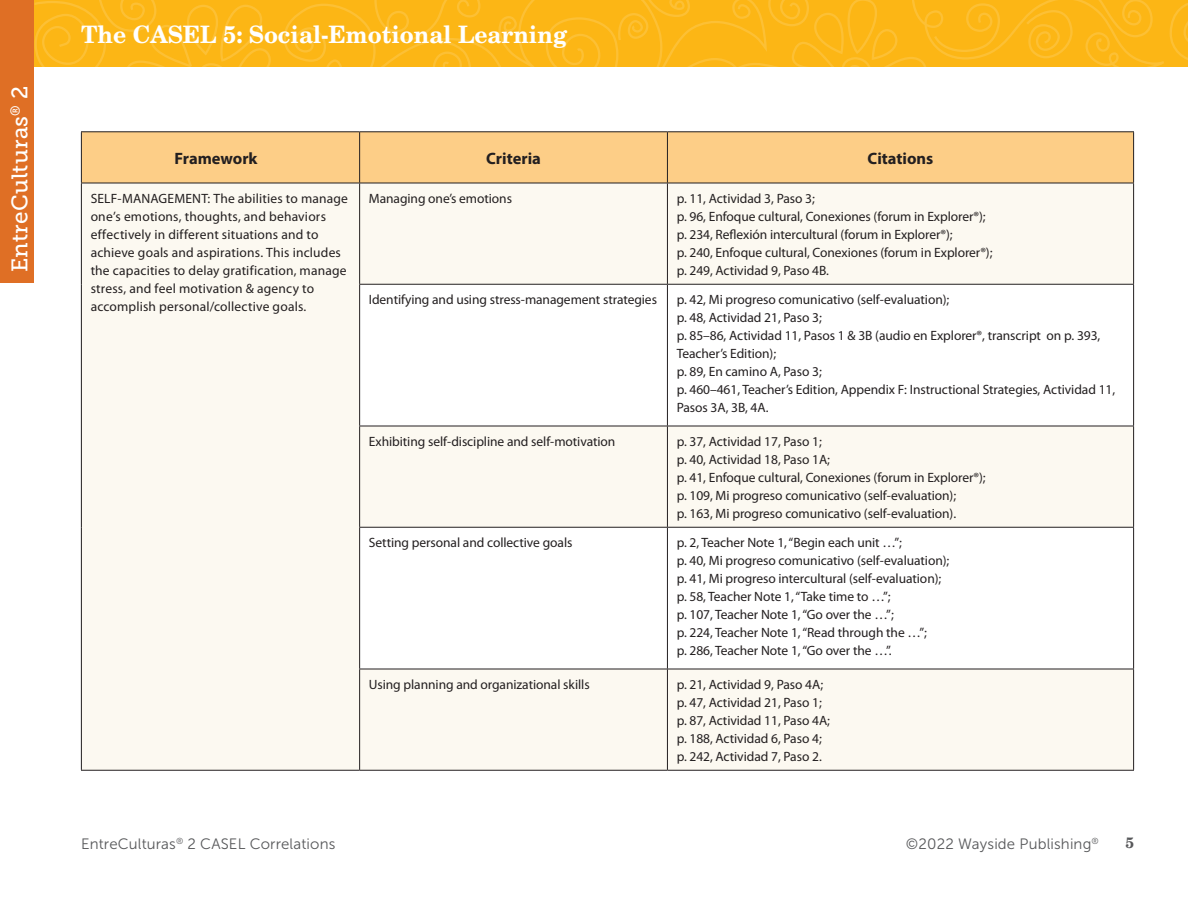
<style>
.page{position:relative;width:1188px;height:918px;background:#fff}
.page>*{position:absolute;margin:0;border:0;box-sizing:border-box;transform-origin:0 0}
.t1{font:700 24px "New Century Schlbk LT Std";color:#fff;scale:.95 1}
.t2{font:22.5px "Museo Slab 500";letter-spacing:.01em;color:#fff}
.t3{font:700 16.5px "Myriad Pro";color:#231f20}
.t4{font:15px "Museo Sans 300";letter-spacing:.01em;color:#57585a}
.t5{font:700 15px "New Century Schlbk LT Std";color:#57585a}
.t6{font:13.5px/18px "Myriad Pro";letter-spacing:-.005em;color:#231f20}
.t7{font:13.5px/18px "Myriad Pro";letter-spacing:.015em;color:#231f20}
.t8{font:8.7px "Museo Sans 300";color:#57585a}
</style>
<div class="page">
<svg style="left:34px;top:0;width:237px;height:67px;background:#fcb719"></svg>
<svg style="left:284px;top:0;width:904px;height:67px;background:#fcb719"></svg>
<div style="left:0;top:0;width:34px;height:283px;background:#df6f25"></div>
<div style="left:82px;top:132px;width:1051px;height:51px;background:#fdce87"></div>
<div style="left:82px;top:184px;width:1051px;height:586px;background:#fcf9f1"></div>
<svg style="left:360px;top:285px;width:773px;height:384px"></svg>
<hr style="left:81px;top:132px;width:1px;height:51px;background:#231f20">
<hr style="left:81px;top:183px;width:1px;height:101px;background:#231f20">
<hr style="left:81px;top:284px;width:1px;height:142px;background:#231f20">
<hr style="left:81px;top:426px;width:1px;height:101px;background:#231f20">
<hr style="left:81px;top:527px;width:1px;height:142px;background:#231f20">
<hr style="left:81px;top:669px;width:1px;height:101px;background:#231f20">
<hr style="left:359px;top:284px;width:308px;height:1px;background:#231f20">
<hr style="left:667px;top:284px;width:467px;height:1px;background:#231f20">
<hr style="left:359px;top:426px;width:308px;height:1px;background:#231f20">
<hr style="left:667px;top:426px;width:467px;height:1px;background:#231f20">
<hr style="left:359px;top:527px;width:308px;height:1px;background:#231f20">
<hr style="left:667px;top:527px;width:467px;height:1px;background:#231f20">
<hr style="left:359px;top:669px;width:308px;height:1px;background:#231f20">
<hr style="left:667px;top:669px;width:467px;height:1px;background:#231f20">
<hr style="left:81px;top:770px;width:279px;height:1px;background:#231f20">
<hr style="left:360px;top:770px;width:307px;height:1px;background:#231f20">
<hr style="left:667px;top:770px;width:467px;height:1px;background:#231f20">
<hr style="left:359px;top:132px;width:1px;height:51px;background:#231f20">
<hr style="left:359px;top:183px;width:1px;height:101px;background:#231f20">
<hr style="left:359px;top:285px;width:1px;height:141px;background:#231f20">
<hr style="left:359px;top:426px;width:1px;height:101px;background:#231f20">
<hr style="left:359px;top:528px;width:1px;height:141px;background:#231f20">
<hr style="left:359px;top:669px;width:1px;height:101px;background:#231f20">
<hr style="left:81px;top:131px;width:279px;height:1px;background:#231f20">
<hr style="left:360px;top:131px;width:307px;height:1px;background:#231f20">
<hr style="left:667px;top:131px;width:467px;height:1px;background:#231f20">
<hr style="left:81px;top:183px;width:279px;height:1px;background:#231f20">
<hr style="left:360px;top:183px;width:307px;height:1px;background:#231f20">
<hr style="left:667px;top:183px;width:467px;height:1px;background:#231f20">
<hr style="left:667px;top:132px;width:1px;height:51px;background:#231f20">
<hr style="left:1133px;top:132px;width:1px;height:51px;background:#231f20">
<hr style="left:667px;top:183px;width:1px;height:101px;background:#231f20">
<hr style="left:1133px;top:183px;width:1px;height:101px;background:#231f20">
<hr style="left:667px;top:285px;width:1px;height:141px;background:#231f20">
<hr style="left:1133px;top:285px;width:1px;height:141px;background:#231f20">
<hr style="left:667px;top:426px;width:1px;height:101px;background:#231f20">
<hr style="left:1133px;top:426px;width:1px;height:101px;background:#231f20">
<hr style="left:667px;top:528px;width:1px;height:141px;background:#231f20">
<hr style="left:1133px;top:528px;width:1px;height:141px;background:#231f20">
<hr style="left:667px;top:669px;width:1px;height:101px;background:#231f20">
<hr style="left:1133px;top:669px;width:1px;height:101px;background:#231f20">
<h2 class="t2" style="left:7px;top:272px;width:188px;rotate:-90deg">EntreCulturas<sup>®</sup> 2</h2>
<h1 class="t1" style="left:81px;top:19px;width:513px">The CASEL 5: Social-Emotional Learning</h1>
<p class="t3" style="left:175px;top:147px;width:84px">Framework</p>
<p class="t3" style="left:486px;top:147px;width:56px">Criteria</p>
<p class="t3" style="left:868px;top:147px;width:67px">Citations</p>
<p class="t7" style="left:91px;top:189px;width:259px">SELF-MANAGEMENT: The abilities to manage one’s emotions, thoughts, and behaviors effectively in different situations and to achieve goals and aspirations. This includes the capacities to delay gratification, manage stress, and feel motivation &amp; agency to accomplish personal/collective goals.</p>
<p class="t6" style="left:369px;top:189px;width:145px">Managing one’s emotions</p>
<p class="t6" style="left:677px;top:189px;width:317px">p. 11, Actividad 3, Paso 3;<br>p. 96, Enfoque cultural, Conexiones (forum in Explorer®); p. 234, Reflexión intercultural (forum in Explorer®);<br>p. 240, Enfoque cultural, Conexiones (forum in Explorer®); p. 249, Actividad 9, Paso 4B.</p>
<p class="t6" style="left:369px;top:291px;width:290px">Identifying and using stress-management strategies</p>
<p class="t6" style="left:677px;top:291px;width:440px">p. 42, Mi progreso comunicativo (self-evaluation);<br>p. 48, Actividad 21, Paso 3;<br>p. 85–86, Actividad 11, Pasos 1 &amp; 3B (audio en Explorer®, transcript on p. 393, Teacher’s Edition);<br>p. 89, En camino A, Paso 3;<br>p. 460–461, Teacher’s Edition, Appendix F: Instructional Strategies, Actividad 11, Pasos 3A, 3B, 4A.</p>
<p class="t6" style="left:369px;top:432px;width:248px">Exhibiting self-discipline and self-motivation</p>
<p class="t6" style="left:677px;top:432px;width:310px">p. 37, Actividad 17, Paso 1;<br>p. 40, Actividad 18, Paso 1A;<br>p. 41, Enfoque cultural, Conexiones (forum in Explorer®); p. 109, Mi progreso comunicativo (self-evaluation);<br>p. 163, Mi progreso comunicativo (self-evaluation).</p>
<p class="t6" style="left:369px;top:534px;width:205px">Setting personal and collective goals</p>
<p class="t6" style="left:677px;top:534px;width:274px">p. 2, Teacher Note 1, “Begin each unit …”;<br>p. 40, Mi progreso comunicativo (self-evaluation); p. 41, Mi progreso intercultural (self-evaluation); p. 58, Teacher Note 1, “Take time to …”;<br>p. 107, Teacher Note 1, “Go over the …”;<br>p. 224, Teacher Note 1, “Read through the …”;<br>p. 286, Teacher Note 1, “Go over the …”.</p>
<p class="t6" style="left:369px;top:675px;width:222px">Using planning and organizational skills</p>
<p class="t6" style="left:677px;top:675px;width:155px">p. 21, Actividad 9, Paso 4A; p. 47, Actividad 21, Paso 1; p. 87, Actividad 11, Paso 4A; p. 188, Actividad 6, Paso 4; p. 242, Actividad 7, Paso 2.</p>
<p class="t8" style="left:1092px;top:836px;width:9px">®</p>
<p class="t4" style="left:81px;top:836px;width:256px">EntreCulturas<sup>®</sup> 2 CASEL Correlations</p>
<p class="t4" style="left:906px;top:835px;width:187px">©2022 Wayside Publishing</p>
<p class="t5" style="left:1125px;top:833px;width:10px">5</p>
</div>
